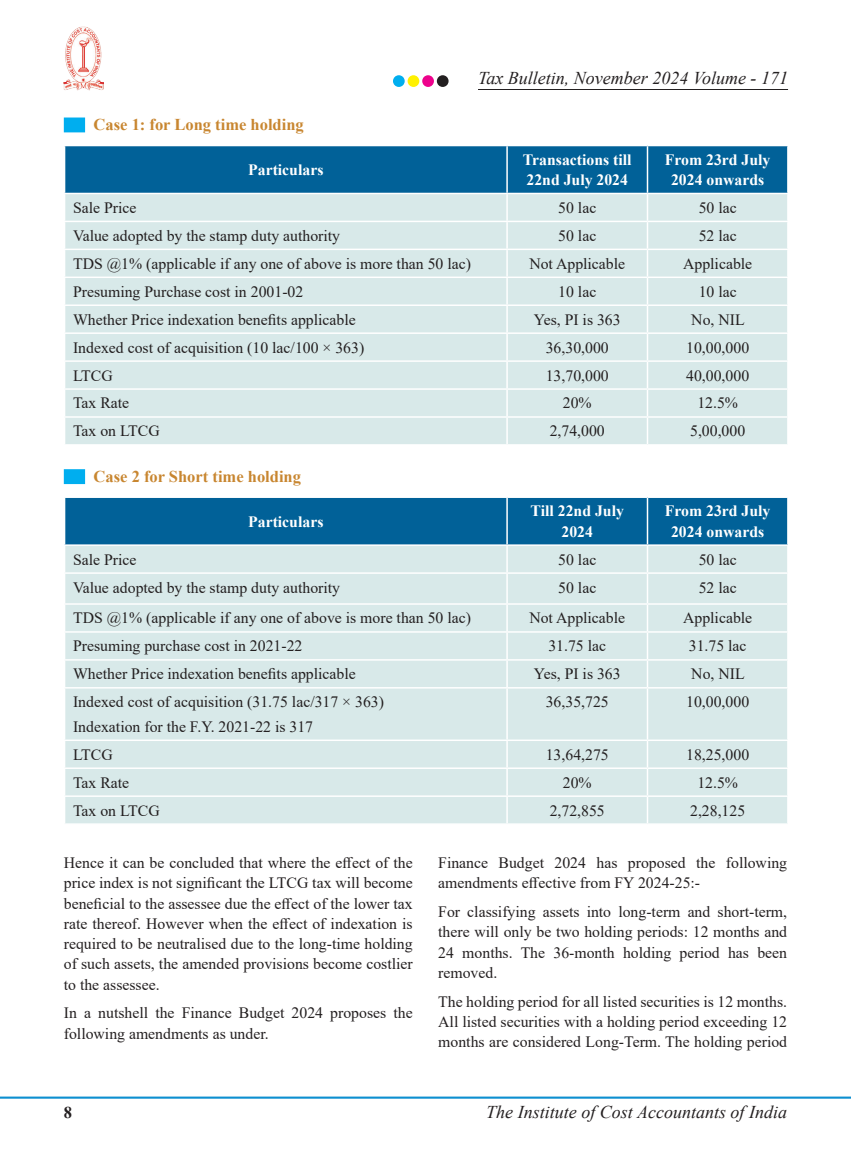
<style>
.page{position:relative;width:851px;height:1157px;background:#fff}
.page>*{position:absolute;margin:0;border:0;box-sizing:border-box;transform-origin:0 0}
.t1{font:italic 18px "Times New Roman";color:#231f20}
.New_Sub_Head{font:700 16.5px "Times New Roman";color:#c88630}
.t2{font:700 16.5px "Times New Roman";color:#231f20}
.Table_Body{font:15.75px "Times New Roman";color:#231f20}
.Body{font:15.75px/20.2px "Times New Roman";color:#231f20;text-align:justify}
.Table_Body-2{font:700 15.75px/20.2px "Times New Roman";color:#fff;text-align:center}
</style>
<div class="page">
<hr style="left:0;top:1096px;width:850px;height:2px;background:#0d8fd0">
<img style="left:64px;top:26px;width:39px;height:64px">
<hr style="left:478px;top:89px;width:309px;height:1px;background:#231f20">
<div style="left:393px;top:75px;width:11px;height:12px;background:#00aeef;border-radius:50%"></div>
<div style="left:407px;top:75px;width:12px;height:12px;background:#fff101;border-radius:50%"></div>
<div style="left:422px;top:75px;width:12px;height:12px;background:#ed028c;border-radius:50%"></div>
<div style="left:437px;top:75px;width:11px;height:12px;background:#231f20;border-radius:50%"></div>
<div style="left:64px;top:117px;width:240px;height:15px;background:#00aeef"></div>
<div style="left:85px;top:113px;width:248px;height:21px;background:#fff"></div>
<div style="left:64px;top:469px;width:237px;height:15px;background:#00aeef"></div>
<div style="left:85px;top:465px;width:246px;height:21px;background:#fff"></div>
<svg style="left:64px;top:145px;width:724px;height:299px;background:#b8d5dd"></svg>
<div style="left:65px;top:688px;width:722px;height:135px;background:#d8e9e9"></div>
<svg style="left:64px;top:497px;width:724px;height:190px;background:#a5c8d6"></svg>
<hr style="left:506px;top:688px;width:1px;height:51px;background:#fff">
<hr style="left:646px;top:688px;width:2px;height:51px;background:#fff">
<hr style="left:64px;top:739px;width:443px;height:2px;background:#fff">
<hr style="left:507px;top:739px;width:140px;height:2px;background:#fff">
<hr style="left:647px;top:739px;width:141px;height:2px;background:#fff">
<hr style="left:646px;top:741px;width:2px;height:26px;background:#fff">
<hr style="left:64px;top:767px;width:443px;height:2px;background:#fff">
<hr style="left:507px;top:767px;width:140px;height:2px;background:#fff">
<hr style="left:647px;top:767px;width:141px;height:2px;background:#fff">
<hr style="left:646px;top:769px;width:2px;height:26px;background:#fff">
<hr style="left:64px;top:795px;width:443px;height:2px;background:#fff">
<hr style="left:507px;top:795px;width:140px;height:2px;background:#fff">
<svg style="left:506px;top:741px;width:1px;height:82px"></svg>
<hr style="left:647px;top:795px;width:141px;height:2px;background:#fff">
<hr style="left:646px;top:797px;width:2px;height:26px;background:#fff">
<p class="t1" style="left:478px;top:66px;width:311px">Tax Bulletin, November 2024 Volume - 171</p>
<p class="New_Sub_Head" style="left:94px;top:113px;width:212px">Case 1: for Long time holding</p>
<p class="Table_Body-2" style="left:248px;top:159px;width:77px">Particulars</p>
<p class="Table_Body-2" style="left:523px;top:149px;width:110px;text-align:left">Transactions till<br>22nd July 2024</p>
<p class="Table_Body-2" style="left:664px;top:149px;width:107px">From 23rd July<br>2024 onwards</p>
<p class="Table_Body" style="left:73px;top:196px;width:65px">Sale Price</p>
<p class="Table_Body" style="left:558px;top:196px;width:40px">50 lac</p>
<p class="Table_Body" style="left:698px;top:196px;width:40px">50 lac</p>
<p class="Table_Body" style="left:73px;top:224px;width:268px">Value adopted by the stamp duty authority</p>
<p class="Table_Body" style="left:558px;top:224px;width:40px">50 lac</p>
<p class="Table_Body" style="left:698px;top:224px;width:40px">52 lac</p>
<p class="Table_Body" style="left:73px;top:252px;width:399px">TDS @1% (applicable if any one of above is more than 50 lac)</p>
<p class="Table_Body" style="left:529px;top:252px;width:97px">Not Applicable</p>
<p class="Table_Body" style="left:683px;top:252px;width:71px">Applicable</p>
<p class="Table_Body" style="left:73px;top:280px;width:232px">Presuming Purchase cost in 2001-02</p>
<p class="Table_Body" style="left:558px;top:280px;width:40px">10 lac</p>
<p class="Table_Body" style="left:698px;top:280px;width:40px">10 lac</p>
<p class="Table_Body" style="left:73px;top:308px;width:284px">Whether Price indexation benefits applicable</p>
<p class="Table_Body" style="left:533px;top:308px;width:88px">Yes, PI is 363</p>
<p class="Table_Body" style="left:691px;top:308px;width:55px">No, NIL</p>
<p class="Table_Body" style="left:73px;top:336px;width:293px">Indexed cost of acquisition (10 lac/100 × 363)</p>
<p class="Table_Body" style="left:545px;top:336px;width:64px">36,30,000</p>
<p class="Table_Body" style="left:686px;top:336px;width:64px">10,00,000</p>
<p class="Table_Body" style="left:73px;top:364px;width:41px">LTCG</p>
<p class="Table_Body" style="left:545px;top:364px;width:64px">13,70,000</p>
<p class="Table_Body" style="left:686px;top:364px;width:64px">40,00,000</p>
<p class="Table_Body" style="left:73px;top:392px;width:58px">Tax Rate</p>
<p class="Table_Body" style="left:562px;top:392px;width:30px">20%</p>
<p class="Table_Body" style="left:697px;top:392px;width:42px">12.5%</p>
<p class="Table_Body" style="left:73px;top:420px;width:88px">Tax on LTCG</p>
<p class="Table_Body" style="left:549px;top:420px;width:57px">2,74,000</p>
<p class="Table_Body" style="left:690px;top:420px;width:57px">5,00,000</p>
<p class="New_Sub_Head" style="left:94px;top:464px;width:209px">Case 2 for Short time holding</p>
<p class="Table_Body-2" style="left:248px;top:510px;width:77px">Particulars</p>
<p class="Table_Body-2" style="left:530px;top:500px;width:95px">Till 22nd July<br>2024</p>
<p class="Table_Body-2" style="left:664px;top:500px;width:107px">From 23rd July<br>2024 onwards</p>
<p class="Table_Body" style="left:73px;top:548px;width:65px">Sale Price</p>
<p class="Table_Body" style="left:558px;top:548px;width:40px">50 lac</p>
<p class="Table_Body" style="left:698px;top:548px;width:40px">50 lac</p>
<p class="Table_Body" style="left:73px;top:576px;width:268px">Value adopted by the stamp duty authority</p>
<p class="Table_Body" style="left:558px;top:576px;width:40px">50 lac</p>
<p class="Table_Body" style="left:698px;top:576px;width:40px">52 lac</p>
<p class="Table_Body" style="left:73px;top:607px;width:399px">TDS @1% (applicable if any one of above is more than 50 lac)</p>
<p class="Table_Body" style="left:529px;top:607px;width:97px">Not Applicable</p>
<p class="Table_Body" style="left:683px;top:607px;width:71px">Applicable</p>
<p class="Table_Body" style="left:73px;top:635px;width:231px">Presuming purchase cost in 2021-22</p>
<p class="Table_Body" style="left:548px;top:635px;width:59px">31.75 lac</p>
<p class="Table_Body" style="left:688px;top:635px;width:59px">31.75 lac</p>
<p class="Table_Body" style="left:73px;top:663px;width:284px">Whether Price indexation benefits applicable</p>
<p class="Table_Body" style="left:533px;top:663px;width:88px">Yes, PI is 363</p>
<p class="Table_Body" style="left:691px;top:663px;width:55px">No, NIL</p>
<p class="Table_Body" style="left:73px;top:691px;width:312px">Indexed cost of acquisition (31.75 lac/317 × 363)</p>
<p class="Table_Body" style="left:73px;top:715px;width:241px">Indexation for the F.Y. 2021-22 is 317</p>
<p class="Table_Body" style="left:545px;top:691px;width:64px">36,35,725</p>
<p class="Table_Body" style="left:686px;top:691px;width:64px">10,00,000</p>
<p class="Table_Body" style="left:73px;top:743px;width:41px">LTCG</p>
<p class="Table_Body" style="left:545px;top:743px;width:64px">13,64,275</p>
<p class="Table_Body" style="left:686px;top:743px;width:64px">18,25,000</p>
<p class="Table_Body" style="left:73px;top:771px;width:58px">Tax Rate</p>
<p class="Table_Body" style="left:562px;top:771px;width:30px">20%</p>
<p class="Table_Body" style="left:697px;top:771px;width:42px">12.5%</p>
<p class="Table_Body" style="left:73px;top:799px;width:88px">Tax on LTCG</p>
<p class="Table_Body" style="left:549px;top:799px;width:57px">2,72,855</p>
<p class="Table_Body" style="left:690px;top:799px;width:57px">2,28,125</p>
<p class="Body" style="left:64px;top:852px;width:350px">Hence it can be concluded that where the effect of the price index is not significant the LTCG tax will become beneficial to the assessee due the effect of the lower tax rate thereof. However when the effect of indexation is required to be neutralised due to the long-time holding of such assets, the amended provisions become costlier to the assessee.</p>
<p class="Body" style="left:64px;top:1002px;width:350px">In a nutshell the Finance Budget 2024 proposes the following amendments as under.</p>
<p class="Body" style="left:438px;top:852px;width:350px">Finance Budget 2024 has proposed the following amendments effective from FY 2024-25:-</p>
<p class="Body" style="left:438px;top:901px;width:350px">For classifying assets into long-term and short-term, there will only be two holding periods: 12 months and 24 months. The 36-month holding period has been removed.</p>
<p class="Body" style="left:438px;top:990px;width:350px">The holding period for all listed securities is 12 months.<br>All listed securities with a holding period exceeding 12 months are considered Long-Term. The holding period</p>
<p class="t2" style="left:64px;top:1100px;width:10px">8</p>
<p class="t1" style="left:486px;top:1099px;width:302px">The Institute of Cost Accountants of India</p>
</div>
